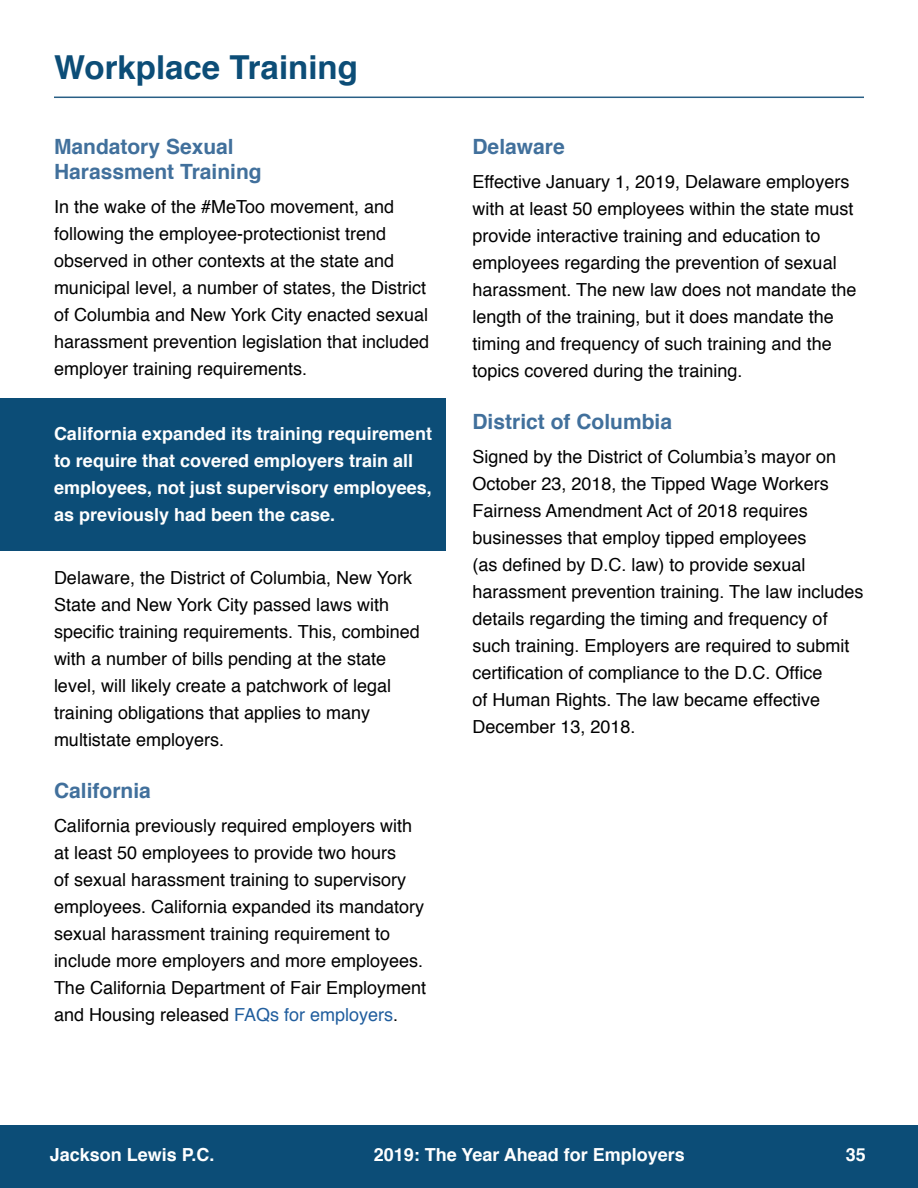
<style>
.page{position:relative;width:918px;height:1188px;background:#fff}
.page>*{position:absolute;margin:0;border:0;box-sizing:border-box;transform-origin:0 0}
.t1{font:700 33px "Helvetica";color:#0c4d77}
.t2{font:700 21px/25.2px "Helvetica";color:#41709c}
.t3{font:18px/27px "Helvetica";color:#000}
.t4{font:700 18px/27px "Helvetica";color:#fff}
.s1{color:#215e9e}
</style>
<div class="page">
<div style="left:0;top:1125px;width:918px;height:63px;background:#0c4d77"></div>
<hr style="left:54px;top:97px;width:810px;height:1px;background:#295f85">
<div style="left:0;top:398px;width:446px;height:152px;background:#0c4d77"></div>
<h1 class="t1" style="left:54px;top:41px;width:305px">Workplace Training</h1>
<p class="t2" style="left:54px;top:134px;width:209px">Mandatory Sexual<br>Harassment Training</p>
<p class="t3" style="left:54px;top:194px;width:377px">In the wake of the #MeToo movement, and following the employee-protectionist trend observed in other contexts at the state and municipal level, a number of states, the District of Columbia and New York City enacted sexual harassment prevention legislation that included employer training requirements.</p>
<p class="t4" style="left:54px;top:420px;width:379px">California expanded its training requirement to require that covered employers train all employees, not just supervisory employees, as previously had been the case.</p>
<p class="t3" style="left:54px;top:565px;width:367px">Delaware, the District of Columbia, New York State and New York City passed laws with specific training requirements. This, combined with a number of bills pending at the state level, will likely create a patchwork of legal training obligations that applies to many multistate employers.</p>
<p class="t2" style="left:54px;top:779px;width:98px">California</p>
<p class="t3" style="left:54px;top:813px;width:374px">California previously required employers with at least 50 employees to provide two hours<br>of sexual harassment training to supervisory employees. California expanded its mandatory sexual harassment training requirement to include more employers and more employees.<br>The California Department of Fair Employment and Housing released <span class="s1">FAQs for employers</span>.</p>
<p class="t2" style="left:472px;top:134px;width:94px">Delaware</p>
<p class="t3" style="left:472px;top:168px;width:385px">Effective January 1, 2019, Delaware employers with at least 50 employees within the state must provide interactive training and education to employees regarding the prevention of sexual harassment. The new law does not mandate the length of the training, but it does mandate the timing and frequency of such training and the topics covered during the training.</p>
<p class="t2" style="left:472px;top:409px;width:201px">District of Columbia</p>
<p class="t3" style="left:472px;top:443px;width:392px">Signed by the District of Columbia’s mayor on October 23, 2018, the Tipped Wage Workers Fairness Amendment Act of 2018 requires businesses that employ tipped employees<br>(as defined by D.C. law) to provide sexual harassment prevention training. The law includes details regarding the timing and frequency of such training. Employers are required to submit certification of compliance to the D.C. Office<br>of Human Rights. The law became effective December 13, 2018.</p>
<p class="t4" style="left:50px;top:1141px;width:166px">Jackson Lewis P.C.</p>
<p class="t4" style="left:374px;top:1141px;width:313px">2019: The Year Ahead for Employers</p>
<p class="t4" style="left:846px;top:1141px;width:22px">35</p>
</div>
